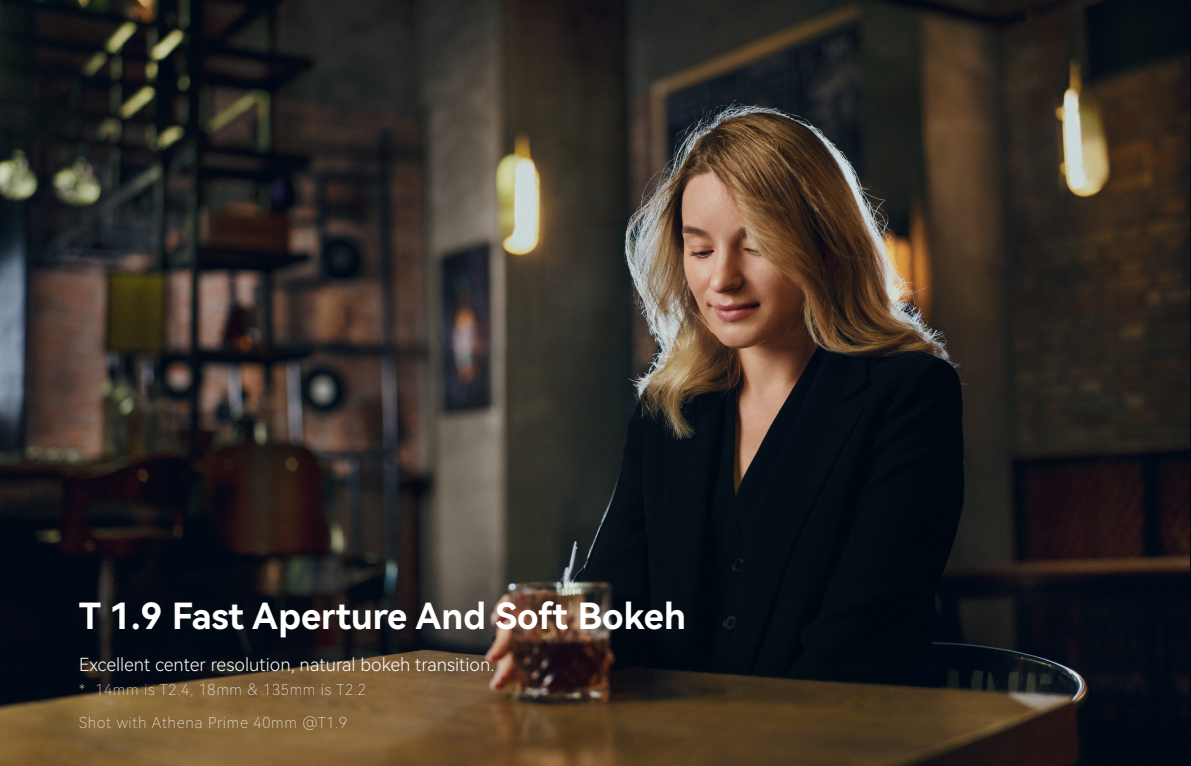
<style>
.page{position:relative;width:1191px;height:766px;background:#fff}
.page>*{position:absolute;margin:0;border:0;box-sizing:border-box;transform-origin:0 0}
.t1{font:36px "Harmony OS Sans SC Bold";color:#fff}
.t2{font:18px "Harmony OS Sans SC Light";color:#fff}
.t3{font:15px/32.7px "Harmony OS Sans SC Thin";letter-spacing:.05em;color:#fff}
</style>
<div class="page">
<img style="left:0;top:0;width:1190px;height:765px">
<img style="left:1190px;top:0;width:1px;height:765px">
<h1 class="t1" style="left:79px;top:590px;width:608px">T 1.9 Fast Aperture And Soft Bokeh</h1>
<p class="t2" style="left:79px;top:651px;width:417px">Excellent center resolution, natural bokeh transition.</p>
<p class="t3" style="left:79px;top:672px;width:288px">* 14mm is T2.4, 18mm &amp; 135mm is T2.2<br>Shot with Athena Prime 40mm @T1.9</p>
</div>
